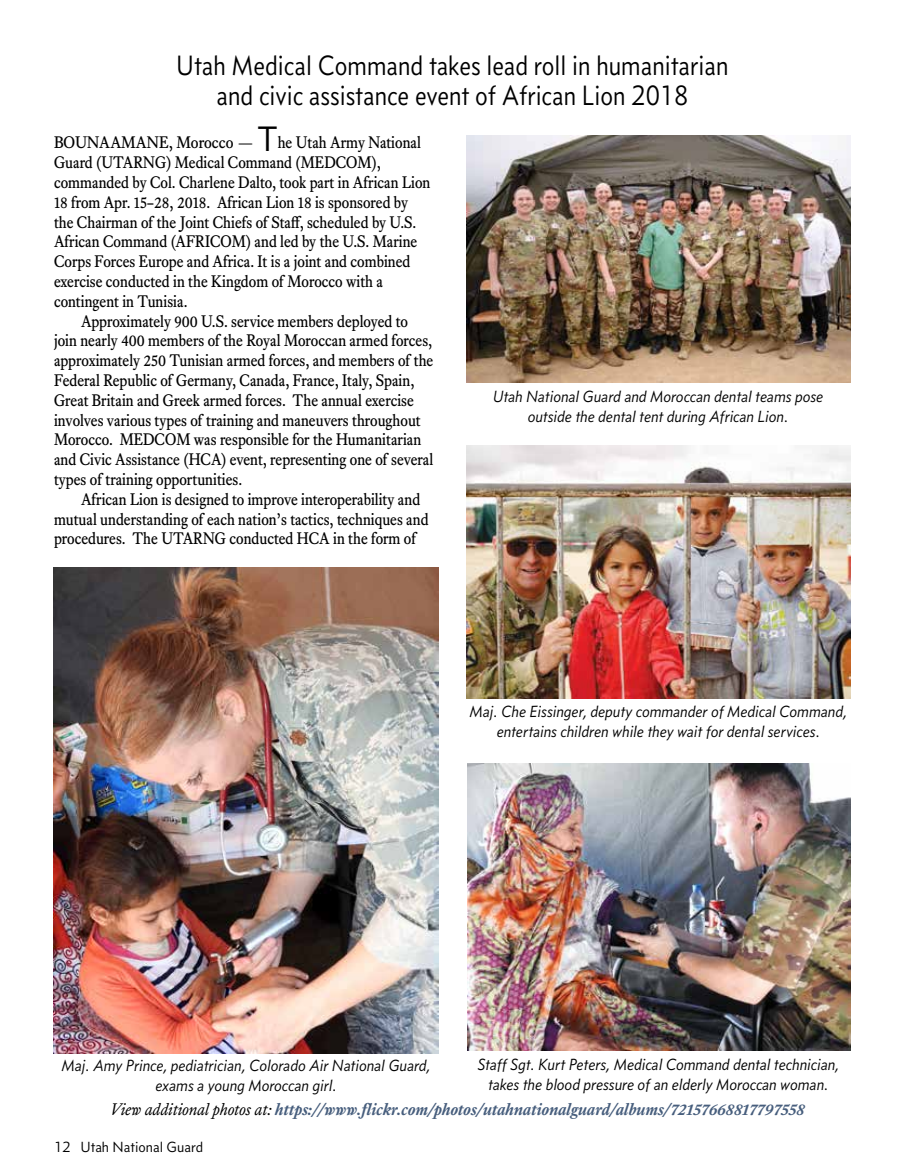
<style>
.page{position:relative;width:905px;height:1175px;background:#fff}
.page>*{position:absolute;margin:0;border:0;box-sizing:border-box;transform-origin:0 0}
.t1{font:28.5px/30px "Concourse T3 Tab";color:#000;text-align:center;scale:.91 1}
.t2{font:16.5px/19.8px "Equity Text A";color:#000;scale:.92 1}
.t3{font:16.5px/19.8px "Equity Text A";color:#000;scale:.95 1}
.t4{font:italic 16.5px/19.8px "Concourse T3";color:#000;text-align:center;scale:.95 1}
.t5{font:italic 700 16.5px "Equity Text B";color:#475e7d}
.t6{font:15px "Concourse T3 Tab";color:#000}
.s1{font-family:"Equity Text B"}
.s2{font-family:"Concourse T3 Tab";font-size:36px}
.s3{font-weight:400;color:#000}
</style>
<div class="page">
<img style="left:53px;top:567px;width:385px;height:486px">
<img style="left:467px;top:763px;width:384px;height:287px">
<img style="left:466px;top:135px;width:384px;height:248px">
<img style="left:466px;top:446px;width:384px;height:252px">
<h1 class="t1" style="left:176px;top:50px;width:608px">Utah Medical Command takes lead roll in humanitarian and civic assistance event of African Lion 2018</h1>
<p class="t3" style="left:54px;top:133px;width:398px">BOUNAAMANE, Morocco <span class="s1">—</span> <span class="s2">T</span>he Utah Army National Guard (UTARNG) Medical Command (MEDCOM), commanded by Col. Charlene Dalto, took part in African Lion 18 from Apr. 15–28, 2018. African Lion 18 is sponsored by the Chairman of the Joint Chiefs of Staff, scheduled by U.S.<br>African Command (AFRICOM) and led by the U.S. Marine Corps Forces Europe and Africa. It is a joint and combined exercise conducted in the Kingdom of Morocco with a contingent in Tunisia.</p>
<p class="t2" style="left:54px;top:311px;width:414px;text-indent:27px">Approximately 900 U.S. service members deployed to join nearly 400 members of the Royal Moroccan armed forces, approximately 250 Tunisian armed forces, and members of the Federal Republic of Germany, Canada, France, Italy, Spain, Great Britain and Greek armed forces. The annual exercise involves various types of training and maneuvers throughout Morocco. MEDCOM was responsible for the Humanitarian and Civic Assistance (HCA) event, representing one of several types of training opportunities.</p>
<p class="t2" style="left:54px;top:489px;width:408px;text-indent:27px">African Lion is designed to improve interoperability and mutual understanding of each nation’s tactics, techniques and procedures. The UTARNG conducted HCA in the form of</p>
<p class="t4" style="left:493px;top:387px;width:349px">Utah National Guard and Moroccan dental teams pose outside the dental tent during African Lion.</p>
<p class="t4" style="left:470px;top:701px;width:399px">Maj. Che Eissinger, deputy commander of Medical Command, entertains children while they wait for dental services.</p>
<p class="t4" style="left:62px;top:1055px;width:390px">Maj. Amy Prince, pediatrician, Colorado Air National Guard, exams a young Moroccan girl.</p>
<p class="t4" style="left:477px;top:1054px;width:382px">Staff Sgt. Kurt Peters, Medical Command dental technician, takes the blood pressure of an elderly Moroccan woman.</p>
<p class="t5" style="left:111px;top:1099px;width:695px"><span class="s3">View additional photos at:</span> https://www.flickr.com/photos/utahnationalguard/albums/72157668817797558</p>
<p class="t6" style="left:54px;top:1137px;width:150px">12 Utah National Guard</p>
</div>
